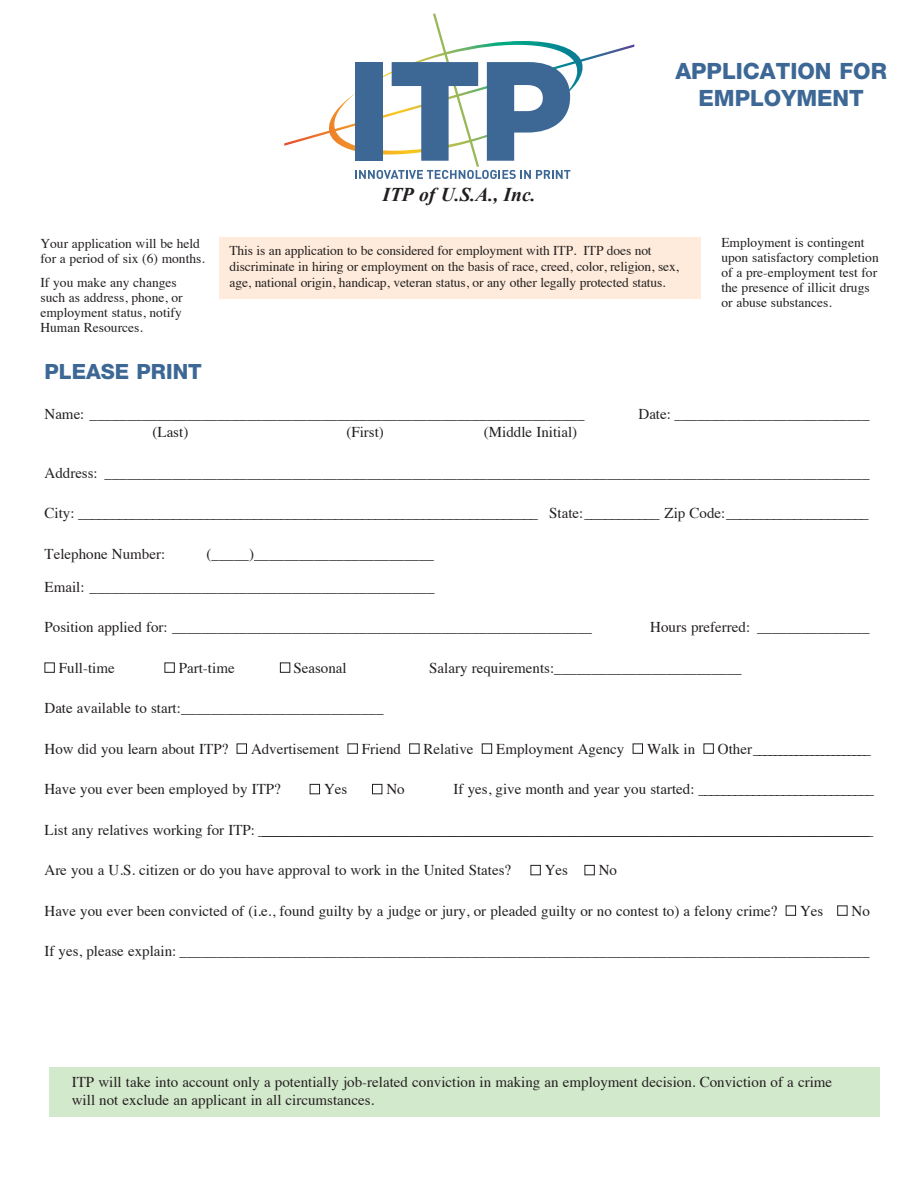
<style>
.page{position:relative;width:918px;height:1188px;background:#fff}
.page>*{position:absolute;margin:0;border:0;box-sizing:border-box;transform-origin:0 0}
.t1{font:800 22.5px/27px "Helvetica Neue";color:#3d6896;text-align:center}
.t2{font:800 21px "Helvetica Neue";color:#3d6896}
.t3{font:italic 700 19.5px "Times New Roman";color:#231f20}
.t4{font:15px/18px "Times";color:#231f20}
.t5{font:13.5px/15px "Times";color:#231f20}
</style>
<div class="page">
<div style="left:219px;top:237px;width:482px;height:62px;background:#feebdb"></div>
<div style="left:45px;top:663px;width:10px;height:10px;border:1px solid #231f20"></div>
<div style="left:165px;top:663px;width:10px;height:10px;border:1px solid #231f20"></div>
<div style="left:280px;top:663px;width:10px;height:10px;border:1px solid #231f20"></div>
<div style="left:237px;top:744px;width:10px;height:10px;border:1px solid #231f20"></div>
<div style="left:348px;top:744px;width:10px;height:10px;border:1px solid #231f20"></div>
<div style="left:409px;top:744px;width:10px;height:10px;border:1px solid #231f20"></div>
<div style="left:482px;top:744px;width:10px;height:10px;border:1px solid #231f20"></div>
<div style="left:633px;top:744px;width:10px;height:10px;border:1px solid #231f20"></div>
<div style="left:704px;top:744px;width:10px;height:10px;border:1px solid #231f20"></div>
<div style="left:310px;top:784px;width:10px;height:10px;border:1px solid #231f20"></div>
<div style="left:372px;top:784px;width:10px;height:10px;border:1px solid #231f20"></div>
<div style="left:531px;top:865px;width:10px;height:10px;border:1px solid #231f20"></div>
<div style="left:585px;top:865px;width:10px;height:10px;border:1px solid #231f20"></div>
<div style="left:786px;top:906px;width:10px;height:10px;border:1px solid #231f20"></div>
<div style="left:837px;top:906px;width:11px;height:10px;border:1px solid #231f20"></div>
<div style="left:49px;top:1068px;width:831px;height:49px;background:#d3e9cc"></div>
<svg style="left:284px;top:14px;width:350px;height:153px"></svg>
<div style="left:355px;top:62px;width:28px;height:99px;background:#3d6896"></div>
<svg style="left:392px;top:62px;width:86px;height:99px"></svg>
<svg style="left:487px;top:62px;width:83px;height:99px"></svg>
<svg style="left:355px;top:170px;width:215px;height:9px"></svg>
<h1 class="t1" style="left:675px;top:58px;width:213px">APPLICATION FOR<br>EMPLOYMENT</h1>
<p class="t5" style="left:40px;top:235px;width:166px">Your application will be held for a period of six (6) months.</p>
<p class="t5" style="left:40px;top:274px;width:144px">If you make any changes such as address, phone, or employment status, notify<br>Human Resources.</p>
<h3 class="t3" style="left:382px;top:181px;width:155px">ITP of U.S.A., Inc.</h3>
<p class="t5" style="left:230px;top:241px;width:451px;line-height:16.2px">This is an application to be considered for employment with ITP. ITP does not discriminate in hiring or employment on the basis of race, creed, color, religion, sex, age, national origin, handicap, veteran status, or any other legally protected status.</p>
<p class="t5" style="left:721px;top:234px;width:159px">Employment is contingent upon satisfactory completion of a pre-employment test for the presence of illicit drugs or abuse substances.</p>
<h2 class="t2" style="left:45px;top:359px;width:159px">PLEASE PRINT</h2>
<p class="t4" style="left:45px;top:404px;width:542px">Name: __________________________________________________________________</p>
<p class="t4" style="left:639px;top:404px;width:34px">Date:</p>
<p class="t4" style="left:153px;top:422px;width:37px">(Last)</p>
<p class="t4" style="left:346px;top:422px;width:39px">(First)</p>
<p class="t4" style="left:484px;top:422px;width:95px">(Middle Initial)</p>
<p class="t4" style="left:45px;top:462px;width:826px">Address: ______________________________________________________________________________________________________</p>
<p class="t4" style="left:45px;top:503px;width:826px">City: ____________________________________________________________________ State:___________ Zip Code:_____________________</p>
<p class="t4" style="left:45px;top:543px;width:122px">Telephone Number:</p>
<p class="t4" style="left:207px;top:543px;width:229px">(_____)________________________</p>
<p class="t4" style="left:45px;top:576px;width:391px">Email: ______________________________________________</p>
<p class="t4" style="left:45px;top:617px;width:549px">Position applied for: ________________________________________________________</p>
<p class="t4" style="left:650px;top:617px;width:221px">Hours preferred: _______________</p>
<p class="t4" style="left:59px;top:657px;width:57px">Full-time</p>
<p class="t4" style="left:179px;top:657px;width:57px">Part-time</p>
<p class="t4" style="left:293px;top:657px;width:55px">Seasonal</p>
<p class="t4" style="left:429px;top:657px;width:314px">Salary requirements:_________________________</p>
<p class="t4" style="left:45px;top:698px;width:340px">Date available to start:___________________________</p>
<p class="t4" style="left:45px;top:738px;width:185px">How did you learn about ITP?</p>
<p class="t4" style="left:251px;top:738px;width:90px">Advertisement</p>
<p class="t4" style="left:362px;top:738px;width:41px">Friend</p>
<p class="t4" style="left:424px;top:738px;width:51px">Relative</p>
<p class="t4" style="left:496px;top:738px;width:130px">Employment Agency</p>
<p class="t4" style="left:647px;top:738px;width:50px">Walk in</p>
<p class="t4" style="left:718px;top:738px;width:155px">Other ______________________</p>
<p class="t4" style="left:45px;top:779px;width:238px">Have you ever been employed by ITP?</p>
<p class="t4" style="left:324px;top:779px;width:25px">Yes</p>
<p class="t4" style="left:386px;top:779px;width:20px">No</p>
<p class="t4" style="left:454px;top:779px;width:422px">If yes, give month and year you started: _____________________________</p>
<p class="t4" style="left:45px;top:819px;width:830px">L i s t a n y r e l a t i v e s w o r k i n g f o r I T P : ___________________________________________________________________________________________________________________________________________________________________</p>
<p class="t4" style="left:45px;top:860px;width:468px">Are you a U.S. citizen or do you have approval to work in the United States?</p>
<p class="t4" style="left:545px;top:860px;width:25px">Yes</p>
<p class="t4" style="left:599px;top:860px;width:20px">No</p>
<p class="t4" style="left:45px;top:900px;width:735px">Have you ever been convicted of (i.e., found guilty by a judge or jury, or pleaded guilty or no contest to) a felony crime?</p>
<p class="t4" style="left:800px;top:900px;width:25px">Yes</p>
<p class="t4" style="left:852px;top:900px;width:20px">No</p>
<p class="t4" style="left:45px;top:941px;width:826px">If yes, please explain: ____________________________________________________________________________________________</p>
<p class="t4" style="left:72px;top:1072px;width:762px">ITP will take into account only a potentially job-related conviction in making an employment decision. Conviction of a crime will not exclude an applicant in all circumstances.</p>
</div>
